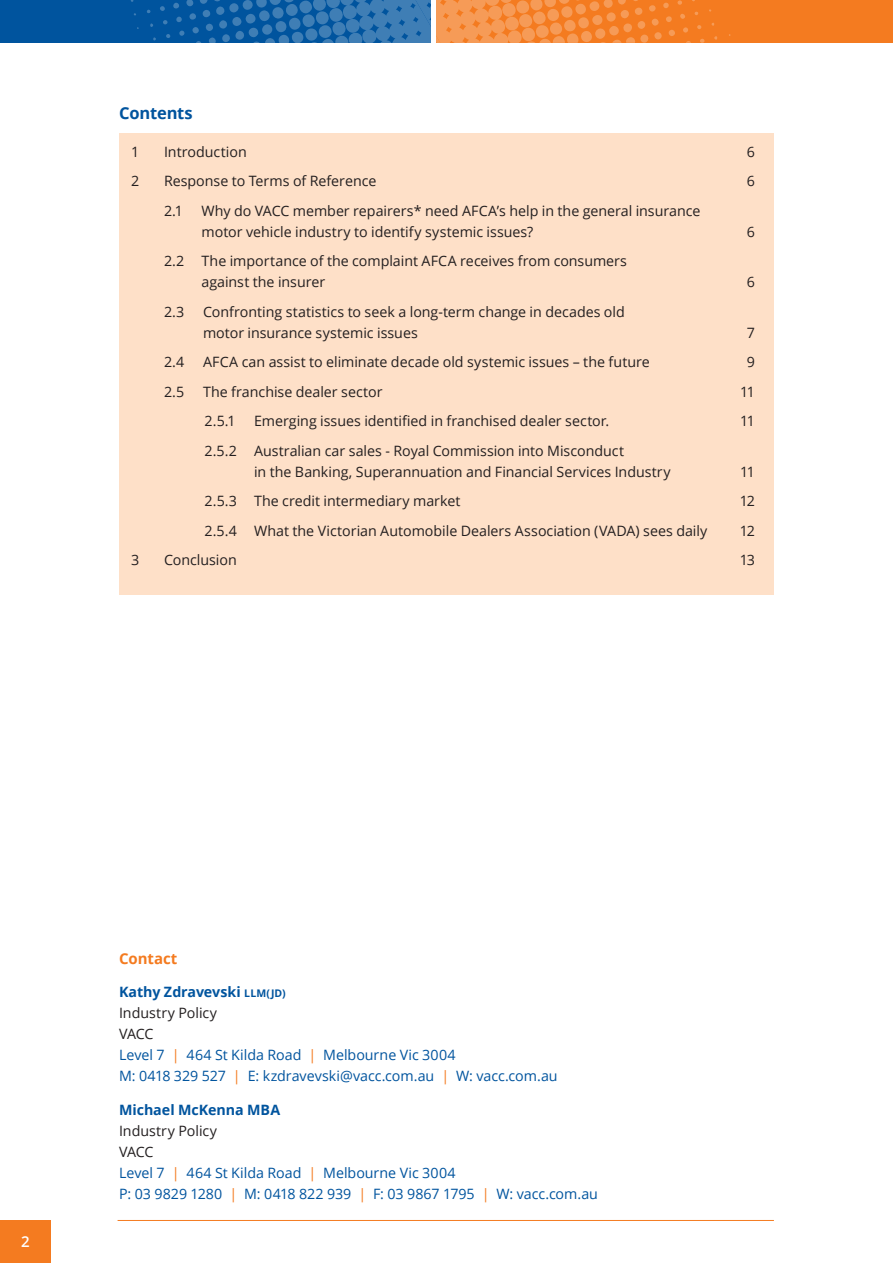
<style>
.page{position:relative;width:893px;height:1263px;background:#fff}
.page>*{position:absolute;margin:0;border:0;box-sizing:border-box;transform-origin:0 0}
.t1{font:700 16.5px "Open Sans";letter-spacing:-.01em;color:#00549e}
.t2{font:700 15px "Open Sans";letter-spacing:-.005em;color:#f47b20}
.t3{font:600 15px "Open Sans";color:#fff}
.t4{font:14.25px/21px "Open Sans";color:#231f20}
.t5{font:14.25px/21px "Open Sans";color:#00549e}
.t6{font:700 14.25px "Open Sans";color:#00549e}
.s1{font-weight:700}
.s2{font-weight:700;font-size:10.5px}
.s3{color:#231f20}
.s4{color:#f47b20}
</style>
<div class="page">
<div style="left:0;top:0;width:431px;height:43px;background:#00549e"></div>
<div style="left:437px;top:0;width:456px;height:43px;background:#f47b20"></div>
<svg style="left:130px;top:0;width:587px;height:43px"></svg>
<hr style="left:892px;top:0;width:1px;height:43px;background:#00549e">
<div style="left:0;top:1220px;width:51px;height:43px;background:#f47b20"></div>
<hr style="left:118px;top:1220px;width:656px;height:1px;background:#f47b20">
<div style="left:119px;top:133px;width:655px;height:461px;background:#fee0c8"></div>
<p class="t1" style="left:119px;top:101px;width:75px">Contents</p>
<p class="t4" style="left:131px;top:141px;width:10px">1</p>
<p class="t4" style="left:164px;top:141px;width:84px">Introduction</p>
<p class="t4" style="left:747px;top:141px;width:10px">6</p>
<p class="t4" style="left:131px;top:170px;width:10px">2</p>
<p class="t4" style="left:164px;top:170px;width:214px">Response to Terms of Reference</p>
<p class="t4" style="left:747px;top:170px;width:10px">6</p>
<p class="t4" style="left:164px;top:200px;width:20px">2.1</p>
<p class="t4" style="left:202px;top:200px;width:500px">Why do VACC member repairers* need AFCA’s help in the general insurance motor vehicle industry to identify systemic issues?</p>
<p class="t4" style="left:747px;top:221px;width:10px">6</p>
<p class="t4" style="left:202px;top:250px;width:427px;text-indent:-38px">2.2 The importance of the complaint AFCA receives from consumers against the insurer</p>
<p class="t4" style="left:164px;top:301px;width:22px">2.3</p>
<p class="t4" style="left:203px;top:301px;width:423px">Confronting statistics to seek a long-term change in decades old motor insurance systemic issues</p>
<p class="t4" style="left:747px;top:271px;width:10px">6</p>
<p class="t4" style="left:747px;top:322px;width:10px">7</p>
<p class="t4" style="left:164px;top:351px;width:22px">2.4</p>
<p class="t4" style="left:203px;top:351px;width:448px">AFCA can assist to eliminate decade old systemic issues – the future</p>
<p class="t4" style="left:747px;top:351px;width:10px">9</p>
<p class="t4" style="left:164px;top:381px;width:22px">2.5</p>
<p class="t4" style="left:203px;top:381px;width:181px">The franchise dealer sector</p>
<p class="t4" style="left:740px;top:381px;width:17px">11</p>
<p class="t4" style="left:205px;top:410px;width:33px">2.5.1</p>
<p class="t4" style="left:254px;top:410px;width:357px">Emerging issues identified in franchised dealer sector.</p>
<p class="t4" style="left:740px;top:410px;width:17px">11</p>
<p class="t4" style="left:254px;top:440px;width:418px;text-indent:-50px">2.5.2 Australian car sales - Royal Commission into Misconduct<br>in the Banking, Superannuation and Financial Services Industry</p>
<p class="t4" style="left:740px;top:461px;width:17px">11</p>
<p class="t4" style="left:205px;top:490px;width:257px">2.5.3 The credit intermediary market</p>
<p class="t4" style="left:740px;top:490px;width:17px">12</p>
<p class="t4" style="left:204px;top:520px;width:504px">2.5.4 What the Victorian Automobile Dealers Association (VADA) sees daily</p>
<p class="t4" style="left:740px;top:520px;width:17px">12</p>
<p class="t4" style="left:131px;top:549px;width:10px">3</p>
<p class="t4" style="left:164px;top:549px;width:74px">Conclusion</p>
<p class="t4" style="left:740px;top:549px;width:17px">13</p>
<p class="t3" style="left:21px;top:1231px;width:10px">2</p>
<p class="t2" style="left:119px;top:948px;width:60px">Contact</p>
<p class="t5" style="left:119px;top:981px;width:440px"><span class="s1">Kathy Zdravevski</span> <span class="s2">LLM(JD)<br></span><span class="s3">Industry Policy<br>VACC<br></span>Level 7 <span class="s4">|</span> 464 St Kilda Road <span class="s4">|</span> Melbourne Vic 3004<br>M: 0418 329 527 <span class="s4">|</span> E: kzdravevski@vacc.com.au <span class="s4">|</span> W: vacc.com.au</p>
<p class="t6" style="left:119px;top:1100px;width:163px">Michael McKenna MBA</p>
<p class="t5" style="left:119px;top:1120px;width:480px"><span class="s3">Industry Policy<br>VACC<br></span>Level 7 <span class="s4">|</span> 464 St Kilda Road <span class="s4">|</span> Melbourne Vic 3004<br>P: 03 9829 1280 <span class="s4">|</span> M: 0418 822 939 <span class="s4">|</span> F: 03 9867 1795 <span class="s4">|</span> W: vacc.com.au</p>
</div>
